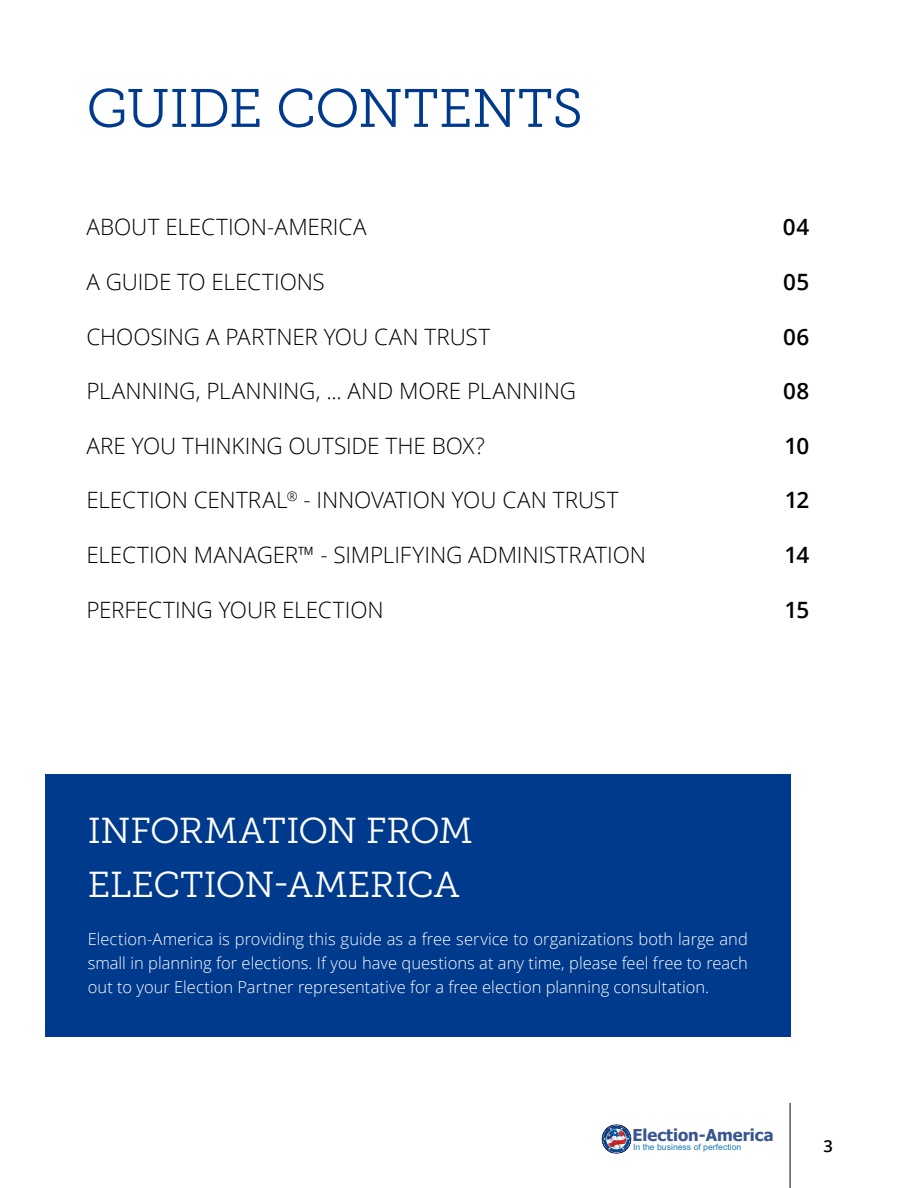
<style>
.page{position:relative;width:918px;height:1188px;background:#fff}
.page>*{position:absolute;margin:0;border:0;box-sizing:border-box;transform-origin:0 0}
.t1{font:54px "Museo Slab 300";letter-spacing:-.01em;color:#003a8d}
.t2{font:36px/54px "Museo Slab 300";color:#fff}
.t3{font:300 22.5px "Open Sans";color:#000}
.t4{font:600 22.5px "Open Sans";letter-spacing:-.015em;color:#000}
.t5{font:300 16.5px/24px "Open Sans";color:#fff;text-align:justify}
.t6{font:700 16.5px "Tahoma";color:#375591}
.t7{font:600 16.5px "Open Sans";color:#000}
.t8{font:8.7px "Arial";color:#1679ba}
</style>
<div class="page">
<svg style="left:602px;top:1124px;width:29px;height:30px"></svg>
<div style="left:45px;top:774px;width:745px;height:262px;background:#003a8d"></div>
<hr style="left:790px;top:1103px;width:1px;height:85px;background:#000">
<h1 class="t1" style="left:86px;top:79px;width:498px">GUIDE CONTENTS</h1>
<p class="t3" style="left:86px;top:212px;width:44px">about</p>
<p class="t3" style="left:165px;top:212px;width:37px">election</p>
<p class="t3" style="left:267px;top:212px;width:51px">-america</p>
<p class="t4" style="left:783px;top:212px;width:28px">04</p>
<p class="t3" style="left:86px;top:266px;width:33px">A guide</p>
<p class="t3" style="left:177px;top:266px;width:70px">to elections</p>
<p class="t4" style="left:783px;top:266px;width:27px">05</p>
<p class="t3" style="left:86px;top:321px;width:29px">Choosing</p>
<p class="t3" style="left:206px;top:321px;width:46px">a Partner</p>
<p class="t3" style="left:324px;top:321px;width:16px">you</p>
<p class="t3" style="left:374px;top:321px;width:15px">can</p>
<p class="t3" style="left:425px;top:321px;width:12px">trust</p>
<p class="t4" style="left:783px;top:321px;width:28px">06</p>
<p class="t3" style="left:86px;top:376px;width:41px">Planning</p>
<p class="t3" style="left:196px;top:376px;width:51px">, planning</p>
<p class="t3" style="left:316px;top:376px;width:48px">, ... and</p>
<p class="t3" style="left:399px;top:376px;width:34px">more</p>
<p class="t3" style="left:467px;top:376px;width:39px">planning</p>
<p class="t4" style="left:783px;top:376px;width:28px">08</p>
<p class="t3" style="left:86px;top:430px;width:61px">Are you</p>
<p class="t3" style="left:182px;top:430px;width:14px">thinking</p>
<p class="t3" style="left:289px;top:430px;width:14px">outside</p>
<p class="t3" style="left:386px;top:430px;width:14px">the</p>
<p class="t3" style="left:432px;top:430px;width:55px">box?</p>
<p class="t4" style="left:784px;top:430px;width:26px">10</p>
<p class="t3" style="left:86px;top:485px;width:37px">election</p>
<p class="t3" style="left:194px;top:485px;width:15px">centra</p>
<p class="t3" style="left:276px;top:485px;width:55px">l<sup>®</sup> - inno</p>
<p class="t3" style="left:371px;top:485px;width:26px">vation</p>
<p class="t3" style="left:452px;top:485px;width:16px">you</p>
<p class="t3" style="left:502px;top:485px;width:15px">can</p>
<p class="t3" style="left:553px;top:485px;width:12px">trust</p>
<p class="t4" style="left:785px;top:485px;width:26px">12</p>
<p class="t3" style="left:86px;top:539px;width:37px">election</p>
<p class="t3" style="left:194px;top:539px;width:35px">manager</p>
<p class="t3" style="left:298px;top:539px;width:232px">™ - SIM PLIFYING administration</p>
<p class="t4" style="left:785px;top:539px;width:26px">14</p>
<p class="t3" style="left:86px;top:594px;width:26px">Perfecting</p>
<p class="t3" style="left:219px;top:594px;width:16px">your</p>
<p class="t3" style="left:282px;top:594px;width:36px">election</p>
<p class="t4" style="left:785px;top:594px;width:26px">15</p>
<h2 class="t2" style="left:88px;top:804px;width:387px">INFORMATION FROM<br>ELE</h2>
<h2 class="t2" style="left:154px;top:858px;width:307px">CTION-AMERICA</h2>
<p class="t5" style="left:88px;top:927px;width:662px">Election-America is providing this guide as a free service to organizations both large and small in planning for elections. If you have questions at any time, please feel free to reach out to your Election Partner representative for a free election planning consultation.</p>
<p class="t6" style="left:632px;top:1123px;width:143px">Election-America</p>
<p class="t8" style="left:633px;top:1141px;width:110px">In the business of perfection</p>
<p class="t7" style="left:824px;top:1134px;width:11px">3</p>
</div>
